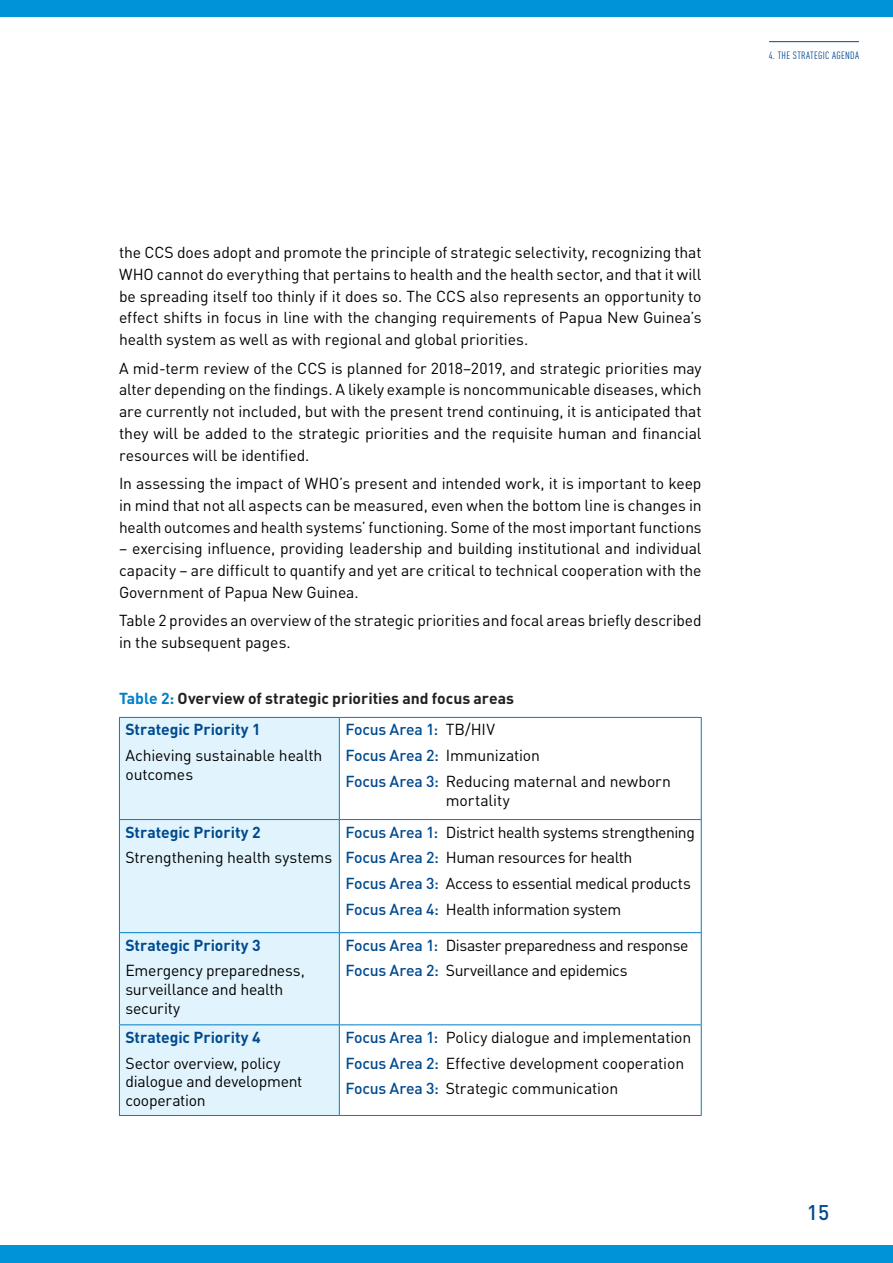
<style>
.page{position:relative;width:893px;height:1263px;background:#fff}
.page>*{position:absolute;margin:0;border:0;box-sizing:border-box;transform-origin:0 0}
.t1{font:500 21px "DINOT";color:#004a8f}
.body{font:15.75px/21.8px "DINOT";letter-spacing:-.01em;color:#000}
.body-2{font:15.75px "DINOT";letter-spacing:-.03em;color:#000}
.body-3{font:700 15.75px "DINOT";letter-spacing:-.005em;color:#004a8f}
.t2{font:700 15.75px "DINOT";letter-spacing:-.005em;color:#212121}
.body-4{font:500 15.75px "DINOT";letter-spacing:-.01em;color:#004a8f}
.t3{font:condensed 10.5px "DINOT";letter-spacing:.03em;color:#004a8f}
.s1{color:#007ec6}
.s2{font-weight:400;color:#000}
.s3{font-weight:500;color:#004a8f}
</style>
<div class="page">
<hr style="left:769px;top:41px;width:90px;height:1px;background:#004a8f">
<div style="left:0;top:1245px;width:893px;height:18px;background:#0093d5"></div>
<div style="left:0;top:0;width:893px;height:17px;background:#0093d5"></div>
<div style="left:120px;top:718px;width:219px;height:397px;background:#e1f4fd"></div>
<hr style="left:119px;top:717px;width:220px;height:1px;background:#007ec6">
<hr style="left:119px;top:718px;width:1px;height:101px;background:#007ec6">
<hr style="left:339px;top:717px;width:363px;height:1px;background:#007ec6">
<hr style="left:339px;top:718px;width:1px;height:101px;background:#007ec6">
<hr style="left:701px;top:718px;width:1px;height:101px;background:#007ec6">
<hr style="left:119px;top:819px;width:220px;height:1px;background:#007ec6">
<hr style="left:119px;top:820px;width:1px;height:112px;background:#007ec6">
<hr style="left:339px;top:819px;width:363px;height:1px;background:#007ec6">
<hr style="left:339px;top:820px;width:1px;height:112px;background:#007ec6">
<hr style="left:701px;top:820px;width:1px;height:112px;background:#007ec6">
<hr style="left:119px;top:932px;width:220px;height:1px;background:#007ec6">
<hr style="left:119px;top:933px;width:1px;height:91px;background:#007ec6">
<hr style="left:339px;top:932px;width:363px;height:1px;background:#007ec6">
<hr style="left:339px;top:933px;width:1px;height:91px;background:#007ec6">
<hr style="left:701px;top:933px;width:1px;height:91px;background:#007ec6">
<hr style="left:119px;top:1024px;width:220px;height:1px;background:#007ec6">
<hr style="left:119px;top:1025px;width:1px;height:90px;background:#007ec6">
<hr style="left:119px;top:1115px;width:220px;height:1px;background:#007ec6">
<hr style="left:339px;top:1024px;width:363px;height:1px;background:#007ec6">
<hr style="left:339px;top:1025px;width:1px;height:90px;background:#007ec6">
<hr style="left:701px;top:1025px;width:1px;height:90px;background:#007ec6">
<hr style="left:339px;top:1115px;width:363px;height:1px;background:#007ec6">
<p class="t3" style="left:769px;top:49px;width:92px">4. THE STRATEGIC AGENDA</p>
<p class="body" style="left:119px;top:241px;width:584px;text-align:justify">the CCS does adopt and promote the principle of strategic selectivity, recognizing that WHO cannot do everything that pertains to health and the health sector, and that it will be spreading itself too thinly if it does so. The CCS also represents an opportunity to effect shifts in focus in line with the changing requirements of Papua New Guinea’s health system as well as with regional and global priorities.</p>
<p class="body" style="left:119px;top:357px;width:584px;text-align:justify">A mid-term review of the CCS is planned for 2018–2019, and strategic priorities may alter depending on the findings. A likely example is noncommunicable diseases, which are currently not included, but with the present trend continuing, it is anticipated that they will be added to the strategic priorities and the requisite human and financial resources will be identified.</p>
<p class="body" style="left:119px;top:472px;width:584px;text-align:justify">In assessing the impact of WHO’s present and intended work, it is important to keep in mind that not all aspects can be measured, even when the bottom line is changes in health outcomes and health systems’ functioning. Some of the most important functions</p>
<p class="body" style="left:119px;top:538px;width:584px;text-align:justify">– exercising influence, providing leadership and building institutional and individual capacity – are difficult to quantify and yet are critical to technical cooperation with the Government of Papua New Guinea.</p>
<p class="body" style="left:119px;top:610px;width:584px">Table 2 provides an overview of the strategic priorities and focal areas briefly described in the subsequent pages.</p>
<p class="t2" style="left:119px;top:688px;width:396px"><span class="s1">Table 2:</span> Overview of strategic priorities and focus areas</p>
<p class="body-3" style="left:125px;top:719px;width:137px">Strategic Priority 1</p>
<p class="body" style="left:125px;top:746px;width:199px;line-height:18.9px">Achieving sustainable health outcomes</p>
<p class="body-4" style="left:345px;top:720px;width:151px">Focus Area 1: <span class="s2">TB/HIV</span></p>
<p class="body" style="left:345px;top:744px;width:196px"><span class="s3">Focus Area 2:</span> Immunization</p>
<p class="body" style="left:446px;top:771px;width:227px;line-height:18.9px;text-indent:-101px"><span class="s3">Focus Area 3:</span> Reducing maternal and newborn mortality</p>
<p class="body-3" style="left:125px;top:821px;width:137px">Strategic Priority 2</p>
<p class="body" style="left:125px;top:846px;width:208px">Strengthening health systems</p>
<p class="body-3" style="left:125px;top:935px;width:137px">Strategic Priority 3</p>
<p class="body" style="left:125px;top:961px;width:181px;line-height:18.9px">Emergency preparedness, surveillance and health security</p>
<p class="body-3" style="left:125px;top:1027px;width:137px">Strategic Priority 4</p>
<p class="body" style="left:125px;top:1053px;width:178px;line-height:18.9px">Sector overview, policy dialogue and development cooperation</p>
<p class="body" style="left:345px;top:821px;width:351px"><span class="s3">Focus Area 1:</span> District health systems strengthening</p>
<p class="body" style="left:345px;top:846px;width:289px"><span class="s3">Focus Area 2:</span> Human resources for health</p>
<p class="body" style="left:345px;top:872px;width:347px"><span class="s3">Focus Area 3:</span> Access to essential medical products</p>
<p class="body-2" style="left:345px;top:899px;width:278px"><span class="s3">Focus Area 4:</span> Health information system</p>
<p class="body-2" style="left:345px;top:935px;width:345px"><span class="s3">Focus Area 1:</span> Disaster preparedness and response</p>
<p class="body" style="left:345px;top:959px;width:284px"><span class="s3">Focus Area 2:</span> Surveillance and epidemics</p>
<p class="body" style="left:345px;top:1026px;width:347px"><span class="s3">Focus Area 1:</span> Policy dialogue and implementation</p>
<p class="body" style="left:345px;top:1052px;width:340px"><span class="s3">Focus Area 2:</span> Effective development cooperation</p>
<p class="body" style="left:345px;top:1077px;width:274px"><span class="s3">Focus Area 3:</span> Strategic communication</p>
<h1 class="t1" style="left:807px;top:1199px;width:24px">15</h1>
</div>
